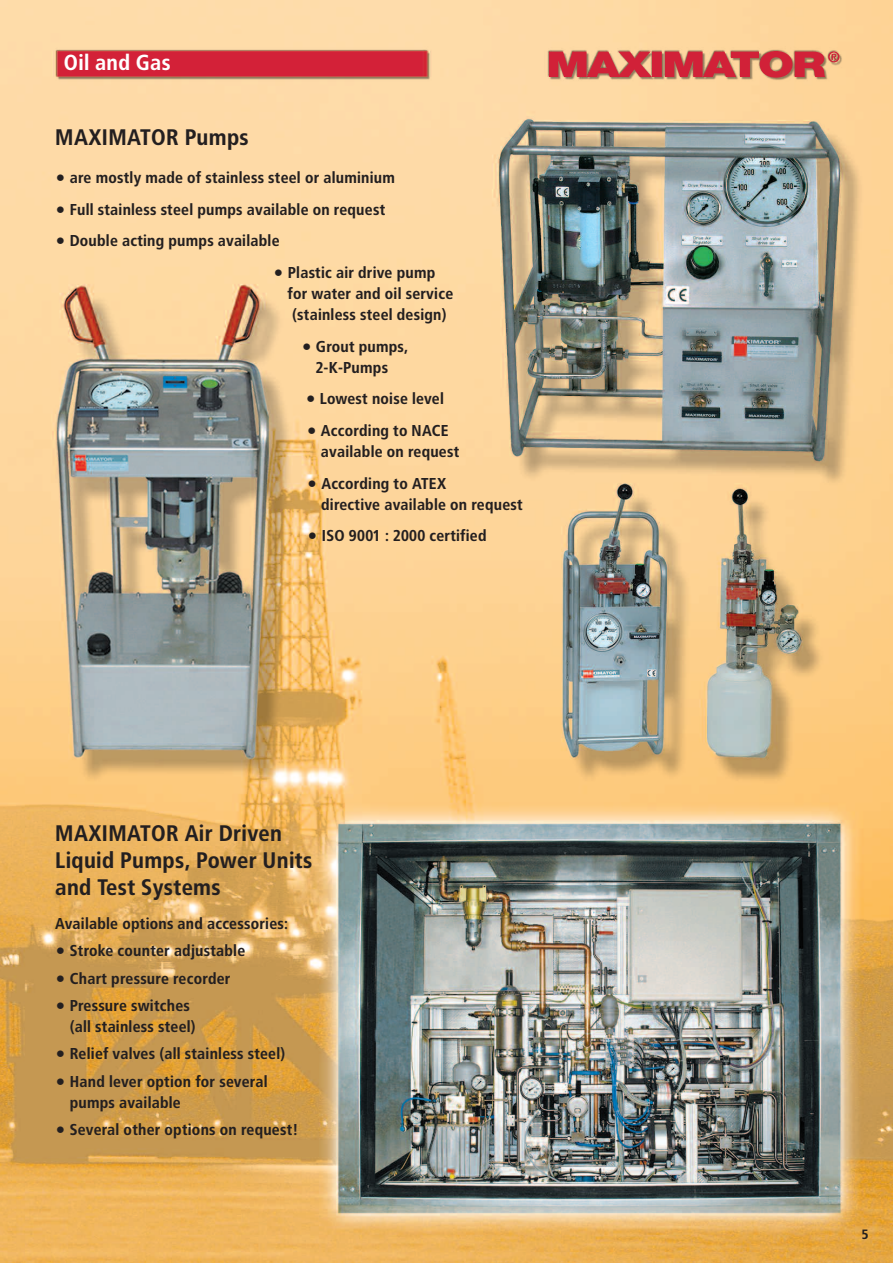
<style>
.page{position:relative;width:893px;height:1263px;background:#fff}
.page>*{position:absolute;margin:0;border:0;box-sizing:border-box;transform-origin:0 0}
.t1{font:700 22.5px/27px "Transit";letter-spacing:-.005em;color:#231f20}
.t2{font:700 21.75px "Transit";letter-spacing:-.005em;color:#fff}
.t3{font:700 15.75px/27.5px "Transit";letter-spacing:-.005em;color:#231f20}
.t4{font:700 13.5px "Transit";color:#231f20}
</style>
<div class="page">
<img style="left:0;top:0;width:893px;height:1263px">
<img style="left:549px;top:51px;width:276px;height:27px">
<svg style="left:828px;top:51px;width:11px;height:11px"></svg>
<svg style="left:57px;top:175px;width:7px;height:6px"></svg>
<svg style="left:57px;top:206px;width:7px;height:7px"></svg>
<svg style="left:57px;top:238px;width:7px;height:6px"></svg>
<svg style="left:275px;top:270px;width:7px;height:6px"></svg>
<svg style="left:303px;top:343px;width:7px;height:7px"></svg>
<svg style="left:307px;top:396px;width:7px;height:6px"></svg>
<svg style="left:309px;top:427px;width:6px;height:7px"></svg>
<svg style="left:309px;top:480px;width:6px;height:7px"></svg>
<svg style="left:309px;top:533px;width:7px;height:6px"></svg>
<svg style="left:57px;top:947px;width:7px;height:7px"></svg>
<svg style="left:57px;top:975px;width:7px;height:6px"></svg>
<svg style="left:57px;top:1002px;width:7px;height:7px"></svg>
<svg style="left:57px;top:1051px;width:7px;height:6px"></svg>
<svg style="left:57px;top:1078px;width:7px;height:7px"></svg>
<svg style="left:57px;top:1126px;width:7px;height:7px"></svg>
<h2 class="t2" style="left:64px;top:55px;width:109px">Oil and Gas</h2>
<h1 class="t1" style="left:55px;top:126px;width:195px">MAXIMATOR Pumps</h1>
<p class="t3" style="left:70px;top:166px;width:327px">are mostly made of stainless steel or aluminium</p>
<p class="t3" style="left:70px;top:197px;width:317px">Full stainless steel pumps available on request</p>
<p class="t3" style="left:70px;top:229px;width:212px">Double acting pumps available</p>
<p class="t3" style="left:288px;top:261px;width:149px">Plastic air drive pump</p>
<p class="t3" style="left:288px;top:285px;width:167px;line-height:21px">for water and oil service (stainless steel design)</p>
<p class="t3" style="left:316px;top:337px;width:94px;line-height:21px">Grout pumps,<br>2-K-Pumps</p>
<p class="t3" style="left:320px;top:385px;width:130px;line-height:31.7px">Lowest noise level<br>According to NACE</p>
<p class="t3" style="left:321px;top:437px;width:140px;line-height:31.7px">available on request<br>According to ATEX</p>
<p class="t3" style="left:321px;top:490px;width:203px;line-height:31.7px">directive available on request<br>ISO 9001 : 2000 certified</p>
<h1 class="t1" style="left:55px;top:822px;width:259px">MAXIMATOR Air Driven<br>Liquid Pumps, Power Units and Test Systems</h1>
<p class="t3" style="left:70px;top:911px;width:220px;text-indent:-14px">Available options and accessories:<br>Stroke counter adjustable<br>Chart pressure recorder<br>Pressure switches</p>
<p class="t3" style="left:70px;top:1014px;width:217px">(all stainless steel)<br>Relief valves (all stainless steel)<br>Hand lever option for several</p>
<p class="t3" style="left:70px;top:1090px;width:231px">pumps available<br>Several other options on request!</p>
<p class="t4" style="left:862px;top:1230px;width:9px">5</p>
</div>
